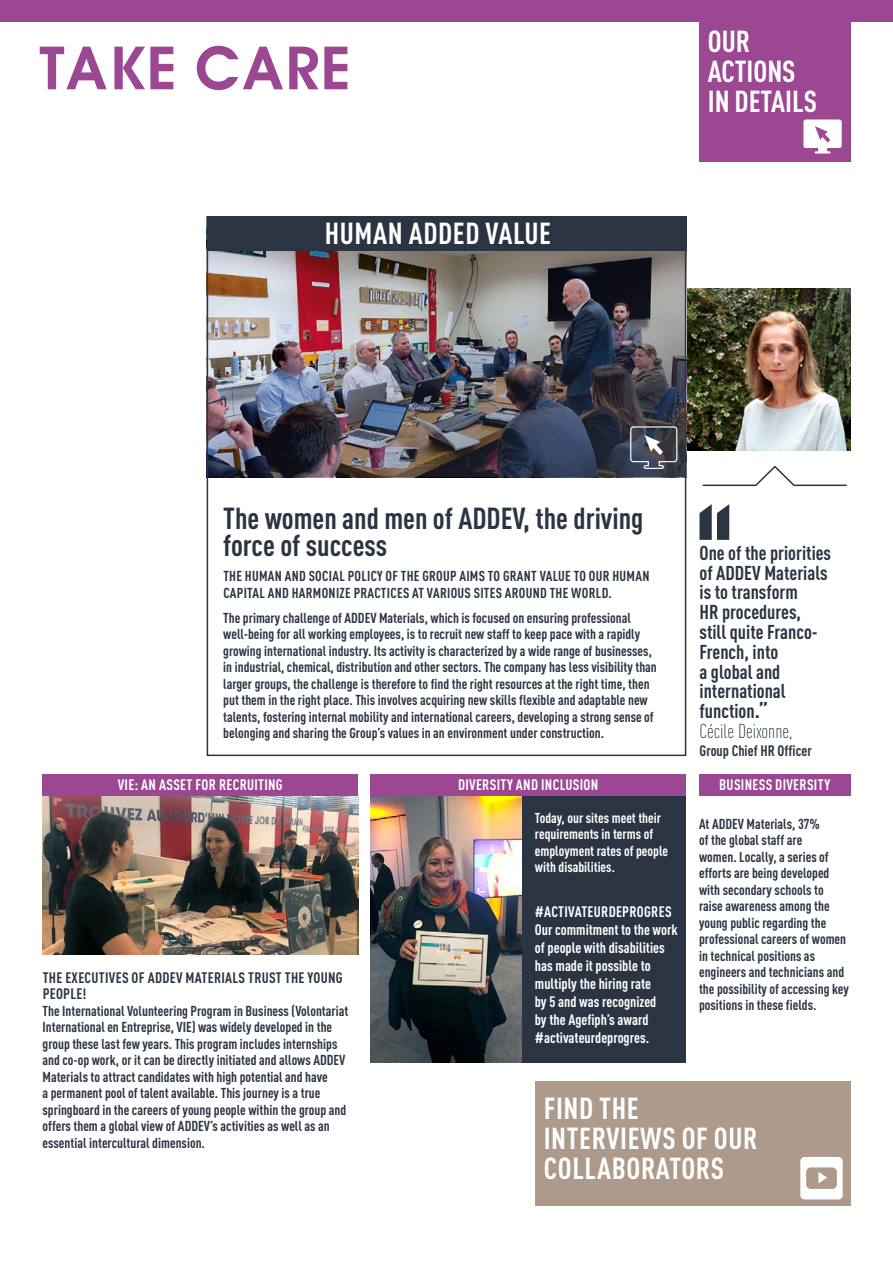
<style>
.page{position:relative;width:893px;height:1263px;background:#fff}
.page>*{position:absolute;margin:0;border:0;box-sizing:border-box;transform-origin:0 0}
.t1{font:600 60px "Avant Garde";color:#9b4791}
._02brevesBLEU{font:700 condensed 30px/27px "DIN Pro";color:#2b3443}
.exergueANG02{font:700 condensed 30px/30px "DIN Pro";letter-spacing:.02em;color:#fff}
.exergueANG02-2{font:700 condensed 30px/30px "DIN Pro";color:#fff}
._00rubrique{font:700 condensed 30px "DIN Pro";letter-spacing:.02em;color:#fff}
._01EXERGUE{font:700 condensed 19.8px/19.8px "DIN Pro";color:#2b3443}
._01nom{font:300 condensed 19.8px "DIN Pro";color:#2b3443}
._02TXbleu{font:700 condensed 15px/18px "DIN Pro";color:#fff}
._00rubrique-2{font:700 condensed 15px "DIN Pro";letter-spacing:.02em;color:#fff}
._02TXbleu-2{font:700 condensed 15px/16.5px "DIN Pro";letter-spacing:.02em;color:#2b3443}
._02TXbleu-3{font:700 condensed 15px "DIN Pro";letter-spacing:.02em;color:#fff}
._01fonction{font:700 condensed 15px "DIN Pro";color:#2b3443}
._02TXbleu-4{font:700 condensed 14.25px/16.5px "DIN Pro";color:#2b3443}
._02TXbleu-5{font:700 condensed 14.25px/16.5px "DIN Pro";letter-spacing:.02em;color:#2b3443}
._02TXbleu-6{font:700 condensed 14.25px/16.5px "DIN Pro";color:#fff}
.s1{font-size:22.5px}
</style>
<div class="page">
<div style="left:0;top:0;width:893px;height:21px;background:#9b4791"></div>
<div style="left:370px;top:774px;width:316px;height:288px;background:#2b3443"></div>
<div style="left:535px;top:1081px;width:315px;height:124px;background:#ae9a8b"></div>
<div style="left:699px;top:21px;width:151px;height:141px;background:#9b4791"></div>
<img style="left:686px;top:288px;width:164px;height:162px">
<img style="left:43px;top:795px;width:315px;height:160px">
<img style="left:370px;top:795px;width:152px;height:267px">
<img style="left:210px;top:250px;width:473px;height:227px">
<svg style="left:699px;top:504px;width:30px;height:36px"></svg>
<div style="left:43px;top:774px;width:315px;height:21px;background:#9b4791"></div>
<div style="left:207px;top:216px;width:479px;height:34px;background:#2b3443"></div>
<div style="left:699px;top:774px;width:151px;height:21px;background:#9b4791"></div>
<svg style="left:702px;top:465px;width:145px;height:22px"></svg>
<div style="left:370px;top:774px;width:316px;height:21px;background:#9b4791"></div>
<div style="left:207px;top:216px;width:479px;height:540px;border:2px solid #2b3443"></div>
<div style="left:800px;top:1157px;width:43px;height:42px;background:#fff;border-radius:4px"></div>
<svg style="left:806px;top:1167px;width:31px;height:22px"></svg>
<svg style="left:630px;top:426px;width:48px;height:43px;background:#5d616b"></svg>
<svg style="left:803px;top:119px;width:39px;height:34px"></svg>
<p class="t1" style="left:39px;top:32px;width:314px">TAKE CARE</p>
<p class="_00rubrique" style="left:325px;top:210px;width:228px">HUMAN ADDED VALUE</p>
<p class="exergueANG02-2" style="left:708px;top:24px;width:111px">OUR<br>ACTIONS<br>IN DETAILS</p>
<p class="_02brevesBLEU" style="left:223px;top:502px;width:422px">The women and men of ADDEV, the driving force of success</p>
<p class="_02TXbleu-5" style="left:223px;top:566px;width:428px">THE HUMAN AND SOCIAL POLICY OF THE GROUP AIMS TO GRANT VALUE TO OUR HUMAN<br>CAPITAL AND HARMONIZE PRACTICES AT VARIOUS SITES AROUND THE WORLD.</p>
<p class="_02TXbleu-4" style="left:223px;top:608px;width:435px">The primary challenge of ADDEV Materials, which is focused on ensuring professional well-being for all working employees, is to recruit new staff to keep pace with a rapidly growing international industry. Its activity is characterized by a wide range of businesses, in industrial, chemical, distribution and other sectors. The company has less visibility than larger groups, the challenge is therefore to find the right resources at the right time, then put them in the right place. This involves acquiring new skills flexible and adaptable new talents, fostering internal mobility and international careers, developing a strong sense of belonging and sharing the Group’s values in an environment under construction.</p>
<p class="_01EXERGUE" style="left:699px;top:541px;width:133px">One of the priorities of ADDEV Materials is to transform<br>HR procedures, still quite Franco-<br>French, into<br>a global and international function<span class="s1">.”</span></p>
<p class="_01nom" style="left:699px;top:717px;width:94px">Cécile Deixonne,</p>
<p class="_01fonction" style="left:699px;top:740px;width:114px">Group Chief HR Officer</p>
<p class="_00rubrique-2" style="left:118px;top:773px;width:166px">VIE: AN ASSET FOR RECRUITING</p>
<p class="_02TXbleu-2" style="left:43px;top:968px;width:302px">THE EXECUTIVES OF ADDEV MATERIALS TRUST THE YOUNG<br>PEOPLE!</p>
<p class="_02TXbleu-4" style="left:43px;top:1001px;width:307px">The International Volunteering Program in Business (Volontariat International en Entreprise, VIE) was widely developed in the group these last few years. This program includes internships and co-op work, or it can be directly initiated and allows ADDEV Materials to attract candidates with high potential and have<br>a permanent pool of talent available. This journey is a true springboard in the careers of young people within the group and offers them a global view of ADDEV’s activities as well as an essential intercultural dimension.</p>
<p class="_00rubrique-2" style="left:458px;top:773px;width:142px">DIVERSITY AND INCLUSION</p>
<p class="_00rubrique-2" style="left:719px;top:773px;width:113px">BUSINESS DIVERSITY</p>
<p class="_02TXbleu-6" style="left:535px;top:808px;width:135px">Today, our sites meet their requirements in terms of employment rates of people with disabilities.</p>
<p class="_02TXbleu-4" style="left:699px;top:814px;width:151px">At ADDEV Materials, 37%<br>of the global staff are<br>women. Locally, a series of efforts are being developed with secondary schools to raise awareness among the young public regarding the professional careers of women in technical positions as engineers and technicians and the possibility of accessing key positions in these fields.</p>
<p class="_02TXbleu-3" style="left:535px;top:901px;width:138px">#ACTIVATEURDEPROGRES</p>
<p class="_02TXbleu" style="left:535px;top:920px;width:144px">Our commitment to the work of people with disabilities has made it possible to multiply the hiring rate<br>by 5 and was recognized<br>by the Agefiph’s award #activateurdeprogres.</p>
<p class="exergueANG02" style="left:544px;top:1091px;width:215px">FIND THE<br>INTERVIEWS OF OUR<br>COLLABORATORS</p>
</div>
